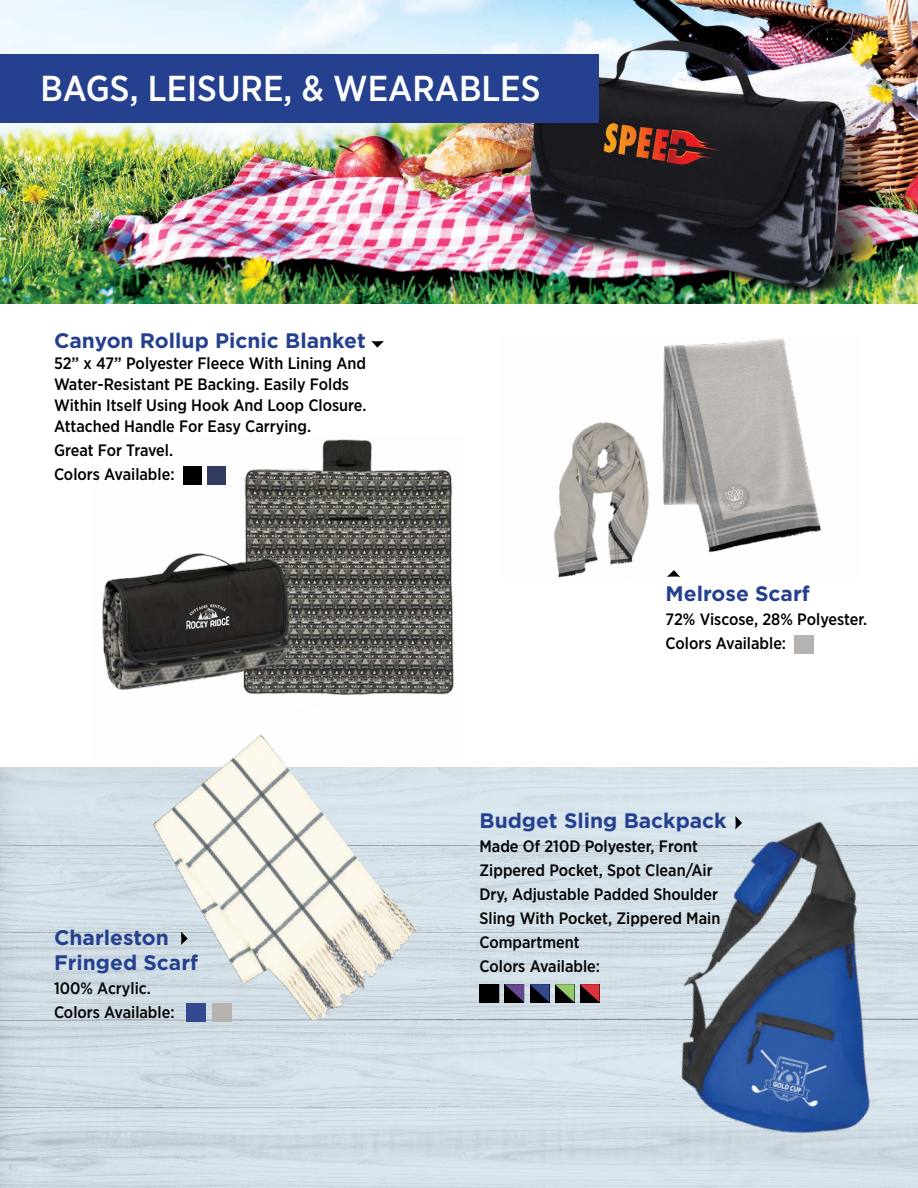
<style>
.page{position:relative;width:918px;height:1188px;background:#fff}
.page>*{position:absolute;margin:0;border:0;box-sizing:border-box;transform-origin:0 0}
.t1{font:500 36px "Gotham Narrow";color:#fff}
.t2{font:700 21px/25.5px "Gotham";color:#25408f}
.t3{font:500 16.5px/24px "Gotham Narrow";color:#000}
</style>
<div class="page">
<img style="left:0;top:0;width:918px;height:304px">
<div style="left:0;top:54px;width:598px;height:68px;background:#25408f"></div>
<svg style="left:0;top:767px;width:918px;height:421px;background:#d1dde4"></svg>
<img style="left:91px;top:439px;width:372px;height:343px">
<img style="left:554px;top:338px;width:268px;height:240px">
<img style="left:600px;top:782px;width:318px;height:389px">
<svg style="left:735px;top:816px;width:7px;height:14px"></svg>
<img style="left:152px;top:736px;width:197px;height:285px">
<div style="left:186px;top:1003px;width:20px;height:18px;background:#32498f"></div>
<div style="left:212px;top:1003px;width:20px;height:18px;background:#b6b2af"></div>
<svg style="left:181px;top:931px;width:7px;height:14px"></svg>
<svg style="left:667px;top:570px;width:14px;height:7px"></svg>
<div style="left:794px;top:635px;width:19px;height:18px;background:#b6b2af"></div>
<svg style="left:371px;top:341px;width:13px;height:7px"></svg>
<div style="left:183px;top:467px;width:19px;height:18px;background:#000"></div>
<div style="left:208px;top:467px;width:18px;height:18px;background:#323b60"></div>
<svg style="left:480px;top:984px;width:19px;height:18px"></svg>
<svg style="left:505px;top:984px;width:19px;height:18px"></svg>
<svg style="left:530px;top:984px;width:19px;height:18px"></svg>
<svg style="left:555px;top:984px;width:19px;height:18px"></svg>
<svg style="left:580px;top:984px;width:20px;height:18px"></svg>
<h1 class="t1" style="left:40px;top:65px;width:502px">BAGS, LEISURE, &amp; WEARABLES</h1>
<p class="t2" style="left:54px;top:327px;width:313px">Canyon Rollup Picnic Blanket</p>
<p class="t3" style="left:54px;top:352px;width:314px;line-height:21px">52” x 47” Polyester Fleece With Lining And Water-Resistant PE Backing. Easily Folds Within Itself Using Hook And Loop Closure.<br>Attached Handle For Easy Carrying.</p>
<p class="t3" style="left:54px;top:438px;width:122px">Great For Travel.<br>Colors Available:</p>
<p class="t2" style="left:54px;top:924px;width:146px">Charleston<br>Fringed Scarf</p>
<p class="t3" style="left:54px;top:976px;width:122px">100% Acrylic.<br>Colors Available:</p>
<p class="t2" style="left:666px;top:581px;width:146px">Melrose Scarf</p>
<p class="t3" style="left:666px;top:607px;width:203px">72% Viscose, 28% Polyester.<br>Colors Available:</p>
<p class="t2" style="left:480px;top:808px;width:249px">Budget Sling Backpack</p>
<p class="t3" style="left:480px;top:834px;width:242px">Made Of 210D Polyester, Front<br>Zippered Pocket, Spot Clean/Air<br>Dry, Adjustable Padded Shoulder<br>Sling With Pocket, Zippered Main<br>Compartment<br>Colors Available:</p>
</div>
